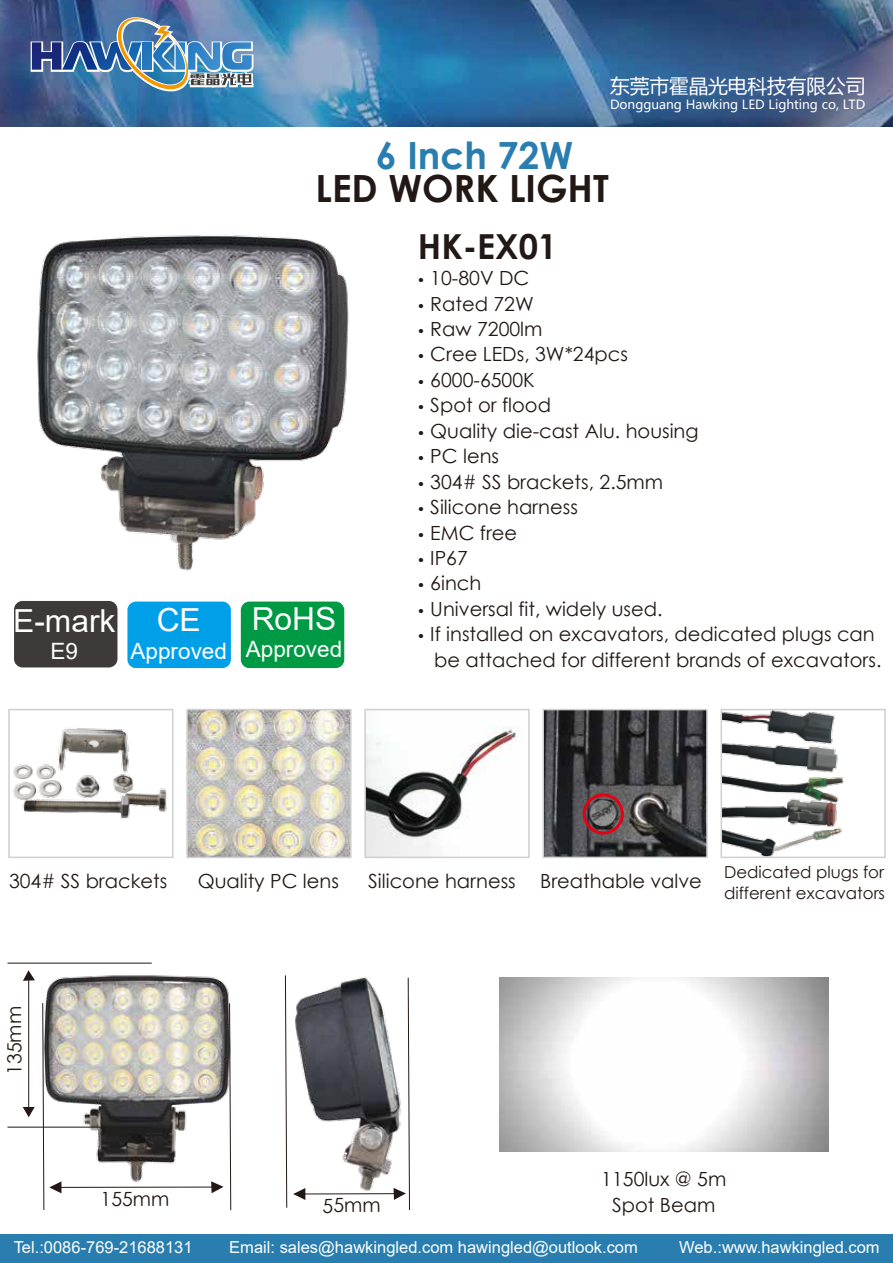
<style>
.page{position:relative;width:893px;height:1263px;background:#fff}
.page>*{position:absolute;margin:0;border:0;box-sizing:border-box;transform-origin:0 0}
.t1{font:700 37.5px "Century Gothic";color:#221815}
.t2{font:700 37.5px "Century Gothic";color:#297eaf}
.t3{font:700 34.5px "Century Gothic";color:#221815}
.t4{font:31.8px "Arial";color:#fff}
.t5{font:22.5px "Arial";color:#fff}
.t6{font:19.65px "Microsoft Ya Hei";color:#fff}
.t7{font:19.5px/25.5px "Century Gothic";color:#221815;text-align:center}
.t8{font:16.5px "Arial";color:#fff}
.t9{font:16.5px/21.6px "Century Gothic";color:#221815}
.t10{font:12.6px "Microsoft Ya Hei";color:#fff}
.s1{font-family:"Microsoft Ya Hei";font-weight:700;font-size:15px}
</style>
<div class="page">
<div style="left:0;top:1234px;width:893px;height:29px;background:#297eaf"></div>
<img style="left:0;top:0;width:893px;height:126px">
<img style="left:29px;top:13px;width:227px;height:114px">
<div style="left:127px;top:602px;width:104px;height:66px;background:#00a0e9;border-radius:9px"></div>
<div style="left:241px;top:602px;width:103px;height:66px;background:#094;border-radius:9px"></div>
<div style="left:14px;top:601px;width:103px;height:66px;background:#3e3a39;border-radius:9px"></div>
<img style="left:37px;top:235px;width:312px;height:336px">
<img style="left:545px;top:712px;width:160px;height:143px">
<div style="left:542px;top:709px;width:166px;height:149px;border:2px solid #cfcfd0"></div>
<img style="left:367px;top:726px;width:152px;height:129px">
<div style="left:364px;top:709px;width:166px;height:149px;border:2px solid #cfcfd0"></div>
<img style="left:189px;top:712px;width:160px;height:143px">
<div style="left:186px;top:709px;width:166px;height:149px;border:2px solid #cfcfd0"></div>
<img style="left:13px;top:727px;width:154px;height:92px">
<div style="left:8px;top:709px;width:165px;height:149px;border:2px solid #cfcfd0"></div>
<img style="left:724px;top:712px;width:111px;height:26px">
<img style="left:724px;top:738px;width:114px;height:33px">
<img style="left:724px;top:813px;width:113px;height:5px">
<img style="left:724px;top:818px;width:118px;height:37px">
<img style="left:724px;top:771px;width:120px;height:42px">
<div style="left:721px;top:709px;width:165px;height:149px;border:2px solid #cfcfd0"></div>
<img style="left:33px;top:975px;width:199px;height:225px">
<hr style="left:7px;top:963px;width:145px;height:1px;background:#221815">
<hr style="left:7px;top:1127px;width:145px;height:1px;background:#221815">
<hr style="left:28px;top:977px;width:1px;height:139px;background:#221815">
<svg style="left:23px;top:970px;width:12px;height:11px"></svg>
<svg style="left:23px;top:1107px;width:12px;height:10px"></svg>
<hr style="left:51px;top:1187px;width:164px;height:1px;background:#221815">
<svg style="left:211px;top:1002px;width:20px;height:209px"></svg>
<svg style="left:42px;top:1002px;width:19px;height:208px"></svg>
<img style="left:284px;top:976px;width:110px;height:232px">
<svg style="left:285px;top:975px;width:2px;height:233px"></svg>
<hr style="left:294px;top:1193px;width:101px;height:1px;background:#221815">
<svg style="left:394px;top:977px;width:16px;height:233px"></svg>
<svg style="left:293px;top:1188px;width:12px;height:12px"></svg>
<div style="left:583px;top:793px;width:41px;height:41px;border:3px solid #e60012;border-radius:50%"></div>
<p class="t6" style="left:610px;top:73px;width:257px">东莞市霍晶光电科技有限公司</p>
<p class="t10" style="left:610px;top:96px;width:257px">Dongguang Hawking LED Lighting co, LTD</p>
<h3 class="t4" style="left:13px;top:599px;width:104px">E-mark</h3>
<p class="t5" style="left:51px;top:636px;width:29px">E9</p>
<h3 class="t4" style="left:157px;top:598px;width:46px">CE</h3>
<p class="t5" style="left:131px;top:635px;width:98px">Approved</p>
<h1 class="t2" style="left:376px;top:127px;width:199px">6 Inch 72W</h1>
<h1 class="t1" style="left:316px;top:160px;width:295px">LED WORK LIGHT</h1>
<h3 class="t4" style="left:252px;top:597px;width:86px">RoHS</h3>
<p class="t5" style="left:246px;top:634px;width:98px">Approved</p>
<h2 class="t3" style="left:418px;top:220px;width:141px">HK-EX01</h2>
<p class="t7" style="left:418px;top:265px;width:113px"><span class="s1">·</span> 10-80V DC</p>
<p class="t7" style="left:418px;top:290px;width:117px"><span class="s1">·</span> Rated 72W</p>
<p class="t7" style="left:418px;top:316px;width:126px"><span class="s1">·</span> Raw 7200lm</p>
<p class="t7" style="left:418px;top:341px;width:212px"><span class="s1">·</span> Cree LEDs, 3W*24pcs</p>
<p class="t7" style="left:418px;top:367px;width:118px"><span class="s1">·</span> 6000-6500K</p>
<p class="t7" style="left:418px;top:392px;width:135px"><span class="s1">·</span> Spot or flood</p>
<p class="t7" style="left:418px;top:418px;width:282px"><span class="s1">·</span> Quality die-cast Alu. housing</p>
<p class="t7" style="left:418px;top:443px;width:83px"><span class="s1">·</span> PC lens</p>
<p class="t7" style="left:418px;top:469px;width:247px"><span class="s1">·</span> 304# SS brackets, 2.5mm</p>
<p class="t7" style="left:418px;top:494px;width:161px"><span class="s1">·</span> Silicone harness</p>
<p class="t7" style="left:418px;top:519px;width:101px"><span class="s1">·</span> EMC free</p>
<p class="t7" style="left:418px;top:545px;width:51px"><span class="s1">·</span> IP67</p>
<p class="t7" style="left:418px;top:570px;width:65px"><span class="s1">·</span> 6inch</p>
<p class="t7" style="left:418px;top:596px;width:246px"><span class="s1">·</span> Universal fit, widely used.</p>
<p class="t7" style="left:418px;top:621px;width:458px"><span class="s1">·</span> If installed on excavators, dedicated plugs can</p>
<p class="t7" style="left:434px;top:647px;width:449px">be attached for different brands of excavators.</p>
<p class="t7" style="left:9px;top:868px;width:160px">304# SS brackets</p>
<p class="t7" style="left:198px;top:867px;width:143px">Quality PC lens</p>
<p class="t7" style="left:368px;top:867px;width:149px">Silicone harness</p>
<p class="t7" style="left:540px;top:867px;width:163px">Breathable valve</p>
<p class="t9" style="left:724px;top:861px;width:163px">Dedicated plugs for different excavators</p>
<p class="t7" style="left:1px;top:1075px;width:71px;rotate:-90deg">135mm</p>
<p class="t7" style="left:100px;top:1186px;width:70px;rotate:-1deg">155mm</p>
<p class="t7" style="left:322px;top:1192px;width:60px;rotate:-1deg">55mm</p>
<p class="t7" style="left:601px;top:1166px;width:127px">1150lux @ 5m<br>Spot Beam</p>
<p class="t8" style="left:14px;top:1235px;width:180px">Tel.:0086-769-21688131</p>
<p class="t8" style="left:229px;top:1235px;width:410px">Email: sales@hawkingled.com hawingled@outlook.com</p>
<p class="t8" style="left:679px;top:1235px;width:202px">Web.:www.hawkingled.com</p>
</div>
